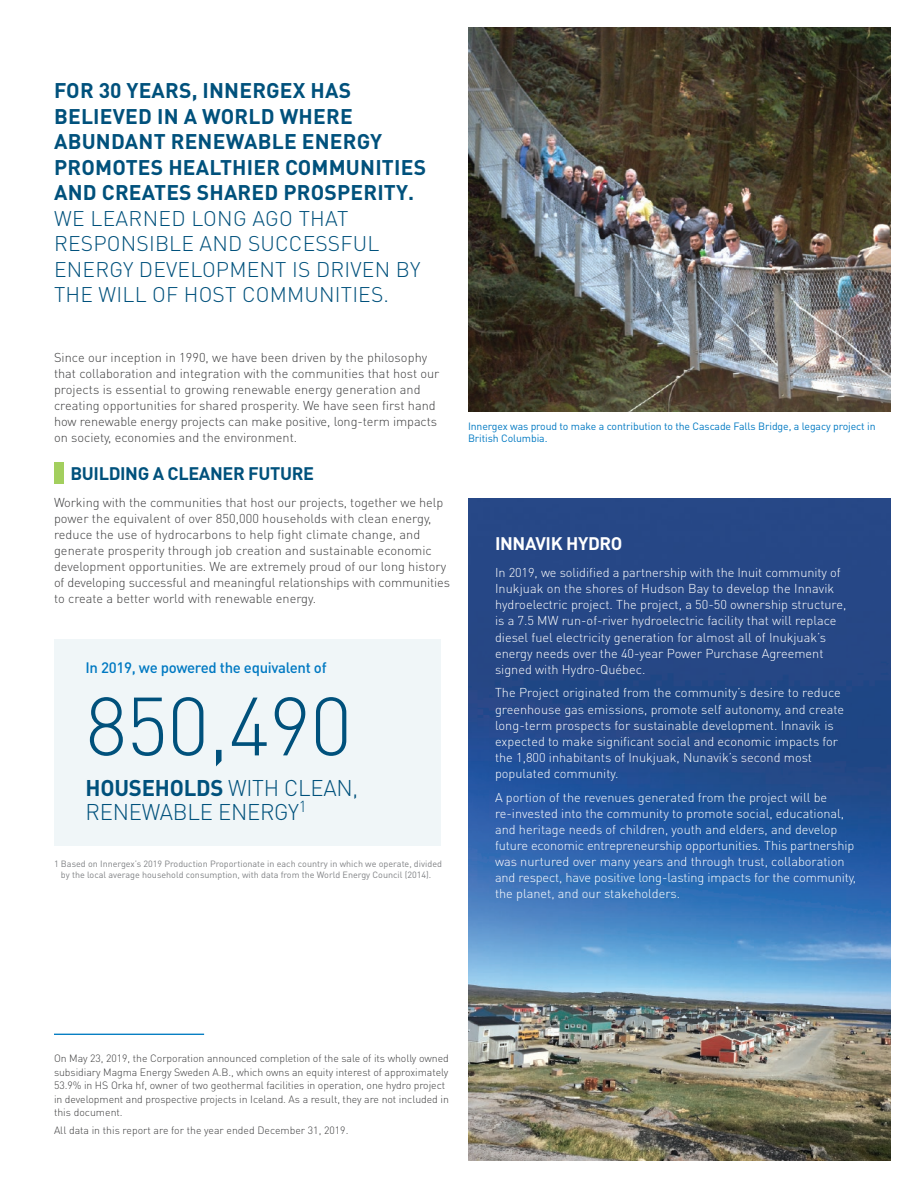
<style>
.page{position:relative;width:918px;height:1188px;background:#fff}
.page>*{position:absolute;margin:0;border:0;box-sizing:border-box;transform-origin:0 0}
.Sous-titre{font:300 81.15px "DINOT";letter-spacing:-.01em;color:#00517c}
.Sous-titre-2{font:300 22.5px/24px "DINOT";letter-spacing:-.01em;color:#00517c}
.Intro{font:700 21px/25.5px "DINOT";letter-spacing:.01em;color:#00517c}
.Sous-titre-3{font:700 18px "DINOT";letter-spacing:-.02em;color:#00517c}
.Sous-titre-4{font:700 18px "DINOT";letter-spacing:-.02em;color:#fff}
.Sous-titre-5{font:500 15px "DINOT";letter-spacing:-.02em;color:#0079c2}
.Texte{font:300 12.75px/16.2px "DINOT";color:#fff}
.Texte_-_Noir{font:300 12.75px/16.2px "DINOT";color:#3e3e3f}
.Note{font:300 10.5px/13.5px "DINOT";letter-spacing:-.005em;color:#3e3e3f}
.Légende{font:10.5px/12px "DINOT";letter-spacing:-.01em;color:#0079c2}
.Note-2{font:9px/10.5px "DINOT";color:#808285;text-align:center}
.s1{font-weight:300}
.s2{font-weight:700}
</style>
<div class="page">
<img style="left:468px;top:499px;width:423px;height:662px">
<img style="left:468px;top:27px;width:423px;height:385px">
<div style="left:54px;top:462px;width:9px;height:21px;background:#a3cf5e"></div>
<hr style="left:54px;top:1034px;width:150px;height:1px;background:#007bc2">
<div style="left:54px;top:639px;width:387px;height:207px;background:#f0f6f8"></div>
<p class="Intro" style="left:54px;top:77px;width:374px">FOR 30 YEARS, INNERGEX HAS<br>BELIEVED IN A WORLD WHERE<br>ABUNDANT RENEWABLE ENERGY<br>PROMOTES HEALTHIER COMMUNITIES<br>AND CREATES SHARED PROSPERITY.<br><span class="s1">WE LEARNED LONG AGO THAT<br>RESPONSIBLE AND SUCCESSFUL<br>ENERGY DEVELOPMENT IS DRIVEN BY<br>THE WILL OF HOST COMMUNITIES.</span></p>
<p class="Texte_-_Noir" style="left:54px;top:349px;width:387px">Since our inception in 1990, we have been driven by the philosophy that collaboration and integration with the communities that host our projects is essential to growing renewable energy generation and creating opportunities for shared prosperity. We have seen first hand how renewable energy projects can make positive, long-term impacts on society, economies and the environment.</p>
<p class="Sous-titre-3" style="left:70px;top:461px;width:245px">BUILDING A CLEANER FUTURE</p>
<p class="Texte_-_Noir" style="left:54px;top:493px;width:398px">Working with the communities that host our projects, together we help power the equivalent of over 850,000 households with clean energy, reduce the use of hydrocarbons to help fight climate change, and generate prosperity through job creation and sustainable economic development opportunities. We are extremely proud of our long history of developing successful and meaningful relationships with communities to create a better world with renewable energy.</p>
<p class="Sous-titre-5" style="left:86px;top:658px;width:243px">In 2019, we powered the equivalent of</p>
<p class="Sous-titre" style="left:86px;top:671px;width:268px">850,490</p>
<p class="Sous-titre-2" style="left:86px;top:775px;width:274px"><span class="s2">HOUSEHOLDS</span> WITH CLEAN,<br>RENEWABLE ENERGY<sup>1</sup></p>
<p class="Note-2" style="left:54px;top:858px;width:390px">1 Based on Innergex’s 2019 Production Proportionate in each country in which we operate, divided by the local average household consumption, with data from the World Energy Council (2014).</p>
<p class="Légende" style="left:468px;top:420px;width:409px">Innergex was proud to make a contribution to the Cascade Falls Bridge, a legacy project in<br>British Columbia.</p>
<p class="Sous-titre-4" style="left:495px;top:532px;width:129px">INNAVIK HYDRO</p>
<p class="Texte" style="left:495px;top:564px;width:353px">In 2019, we solidified a partnership with the Inuit community of Inukjuak on the shores of Hudson Bay to develop the Innavik hydroelectric project. The project, a 50-50 ownership structure, is a 7.5 MW run-of-river hydroelectric facility that will replace diesel fuel electricity generation for almost all of Inukjuak’s energy needs over the 40-year Power Purchase Agreement signed with Hydro-Québec.</p>
<p class="Texte" style="left:495px;top:684px;width:351px">The Project originated from the community’s desire to reduce greenhouse gas emissions, promote self autonomy, and create long-term prospects for sustainable development. Innavik is expected to make significant social and economic impacts for the 1,800 inhabitants of Inukjuak, Nunavik’s second most populated community.</p>
<p class="Texte" style="left:495px;top:788px;width:363px">A portion of the revenues generated from the project will be re-invested into the community to promote social, educational, and heritage needs of children, youth and elders, and develop future economic entrepreneurship opportunities. This partnership was nurtured over many years and through trust, collaboration and respect, have positive long-lasting impacts for the community, the planet, and our stakeholders.</p>
<p class="Note" style="left:54px;top:1051px;width:396px">On May 23, 2019, the Corporation announced completion of the sale of its wholly owned subsidiary Magma Energy Sweden A.B., which owns an equity interest of approximately 53.9% in HS Orka hf, owner of two geothermal facilities in operation, one hydro project in development and prospective projects in Iceland. As a result, they are not included in this document.</p>
<p class="Note" style="left:54px;top:1123px;width:296px">All data in this report are for the year ended December 31, 2019.</p>
</div>
